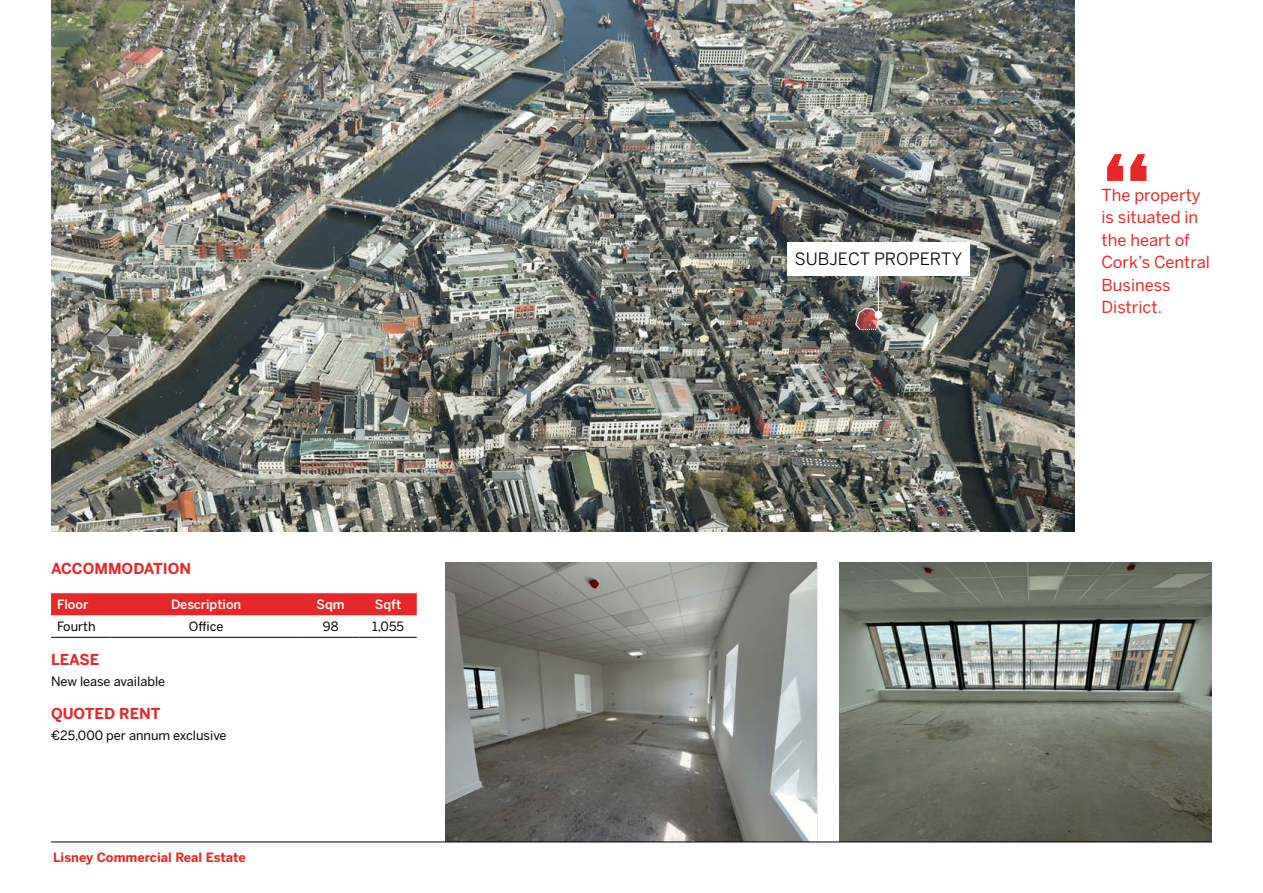
<style>
.page{position:relative;width:1263px;height:893px;background:#fff}
.page>*{position:absolute;margin:0;border:0;box-sizing:border-box;transform-origin:0 0}
.t1{font:700 97.5px "Benton Sans";color:#e72828}
.t2{font:16.95px "Benton Sans";color:#000}
.t3{font:16.5px/22.5px "Benton Sans";color:#e72828}
.t4{font:700 15px "Benton Sans";color:#e72828}
.t5{font:12.75px "Benton Sans";color:#000}
.t6{font:700 12.75px "Benton Sans";color:#e72828}
.t7{font:500 12.75px "Benton Sans";color:#fff}
</style>
<div class="page">
<img style="left:839px;top:563px;width:373px;height:279px">
<img style="left:445px;top:563px;width:372px;height:279px">
<hr style="left:51px;top:842px;width:1161px;height:1px;background:#000">
<div style="left:51px;top:593px;width:366px;height:22px;background:#e72828"></div>
<hr style="left:51px;top:637px;width:60px;height:1px;background:#000">
<hr style="left:111px;top:637px;width:191px;height:1px;background:#000">
<hr style="left:302px;top:637px;width:57px;height:1px;background:#000">
<hr style="left:359px;top:637px;width:58px;height:1px;background:#000">
<img style="left:51px;top:0;width:1024px;height:531px">
<svg style="left:855px;top:307px;width:24px;height:24px"></svg>
<div style="left:787px;top:242px;width:183px;height:33px;background:#fff"></div>
<hr style="left:878px;top:270px;width:1px;height:45px;background:#fff">
<div style="left:874px;top:311px;width:8px;height:8px;background:#fff;border-radius:50%"></div>
<p class="t4" style="left:51px;top:560px;width:142px">ACCOMMODATION</p>
<p class="t7" style="left:57px;top:597px;width:33px">Floor</p>
<p class="t7" style="left:171px;top:597px;width:72px">Description</p>
<p class="t7" style="left:317px;top:597px;width:30px">Sqm</p>
<p class="t7" style="left:375px;top:597px;width:28px">Sqft</p>
<p class="t5" style="left:57px;top:619px;width:40px">Fourth</p>
<p class="t5" style="left:189px;top:619px;width:36px">Office</p>
<p class="t5" style="left:323px;top:619px;width:17px">98</p>
<p class="t5" style="left:372px;top:619px;width:33px">1,055</p>
<p class="t4" style="left:51px;top:650px;width:50px">LEASE</p>
<p class="t5" style="left:51px;top:674px;width:116px">New lease available</p>
<p class="t4" style="left:51px;top:705px;width:111px">QUOTED RENT</p>
<p class="t5" style="left:51px;top:728px;width:177px">€25,000 per annum exclusive</p>
<p class="t6" style="left:53px;top:849px;width:194px">Lisney Commercial Real Estate</p>
<p class="t2" style="left:795px;top:249px;width:169px">SUBJECT PROPERTY</p>
<h1 class="t1" style="left:1101px;top:130px;width:52px">“</h1>
<p class="t3" style="left:1101px;top:184px;width:110px">The property is situated in the heart of<br>Cork’s Central<br>Business<br>District.</p>
</div>
